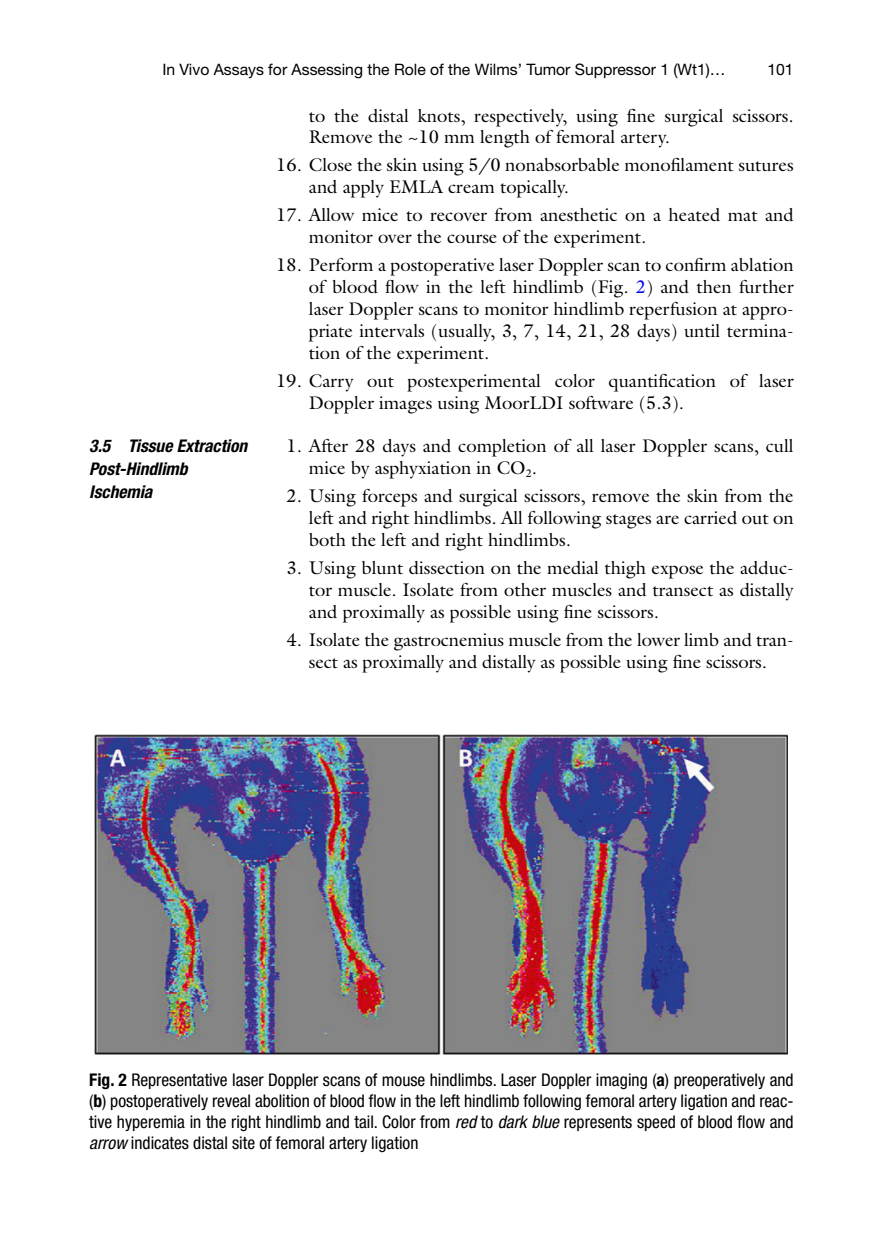
<style>
.page{position:relative;width:883px;height:1260px;background:#fff}
.page>*{position:absolute;margin:0;border:0;box-sizing:border-box;transform-origin:0 0}
.t1{font:18.38px/21.9px "Ndcmtq Galliard";color:#000}
.t2{font:condensed 17.5px/21px "Pvldvq Helvetica Neue";color:#000;text-align:justify}
.t3{font:italic 700 condensed 17.5px/22.8px "Lssscp Helvetica Neue";color:#000}
.t4{font:15.75px "Ntcrys Helvetica Neue";color:#000}
.s1{color:#0000fa}
.s2{font-family:"Mbjfnw Helvetica Neue";font-weight:700}
.s3{font-family:"Vsffjm Helvetica Neue";font-style:italic}
</style>
<div class="page">
<img style="left:95px;top:734px;width:693px;height:321px">
<p class="t4" style="left:162px;top:64px;width:565px">In Vivo Assays for Assessing the Role of the Wilms’ Tumor Suppressor 1 (Wt1)…</p>
<p class="t4" style="left:767px;top:64px;width:28px">101</p>
<p class="t1" style="left:309px;top:106px;width:486px">to the distal knots, respectively, using fine surgical scissors.<br>Remove the ~10 mm length of femoral artery.</p>
<p class="t1" style="left:309px;top:156px;width:486px;text-indent:-33px">16. Close the skin using 5/0 nonabsorbable monofilament sutures and apply EMLA cream topically.</p>
<p class="t1" style="left:309px;top:206px;width:486px;text-indent:-33px">17. Allow mice to recover from anesthetic on a heated mat and monitor over the course of the experiment.</p>
<p class="t1" style="left:309px;top:256px;width:486px;text-align:justify;text-indent:-33px">18. Perform a postoperative laser Doppler scan to confirm ablation of blood flow in the left hindlimb (Fig. <span class="s1">2</span>) and then further laser Doppler scans to monitor hindlimb reperfusion at appro&shy;priate intervals (usually, 3, 7, 14, 21, 28 days) until termina&shy;tion of the experiment.</p>
<p class="t1" style="left:309px;top:371px;width:486px;text-indent:-33px">19. Carry out postexperimental color quantification of laser<br>Doppler images using MoorLDI software (5.3).</p>
<p class="t1" style="left:309px;top:437px;width:486px;text-indent:-22px">1. After 28 days and completion of all laser Doppler scans, cull mice by asphyxiation in CO <sub>2</sub>.</p>
<p class="t1" style="left:309px;top:487px;width:486px;text-align:justify;text-indent:-22px">2. Using forceps and surgical scissors, remove the skin from the left and right hindlimbs. All following stages are carried out on both the left and right hindlimbs.</p>
<p class="t1" style="left:309px;top:559px;width:486px;text-align:justify;text-indent:-22px">3. Using blunt dissection on the medial thigh expose the adduc&shy;tor muscle. Isolate from other muscles and transect as distally and proximally as possible using fine scissors.</p>
<p class="t1" style="left:287px;top:630px;width:509px;text-align:center">4. Isolate the gastrocnemius muscle from the lower limb and tran&shy;sect as proximally and distally as possible using fine scissors.</p>
<p class="t3" style="left:89px;top:436px;width:159px">3.5 Tissue Extraction<br>Post- Hindlimb<br>Ischemia</p>
<p class="t2" style="left:89px;top:1071px;width:706px"><span class="s2">Fig. 2</span> Representative laser Doppler scans of mouse hindlimbs. Laser Doppler imaging ( <span class="s2">a</span> ) preoperatively and ( <span class="s2">b</span> ) postoperatively reveal abolition of blood flow in the left hindlimb following femoral artery ligation and reac&shy;tive hyperemia in the right hindlimb and tail. Color from <span class="s3">red</span> to <span class="s3">dark blue</span> represents speed of blood flow and <span class="s3">arrow</span> indicates distal site of femoral artery ligation</p>
</div>
